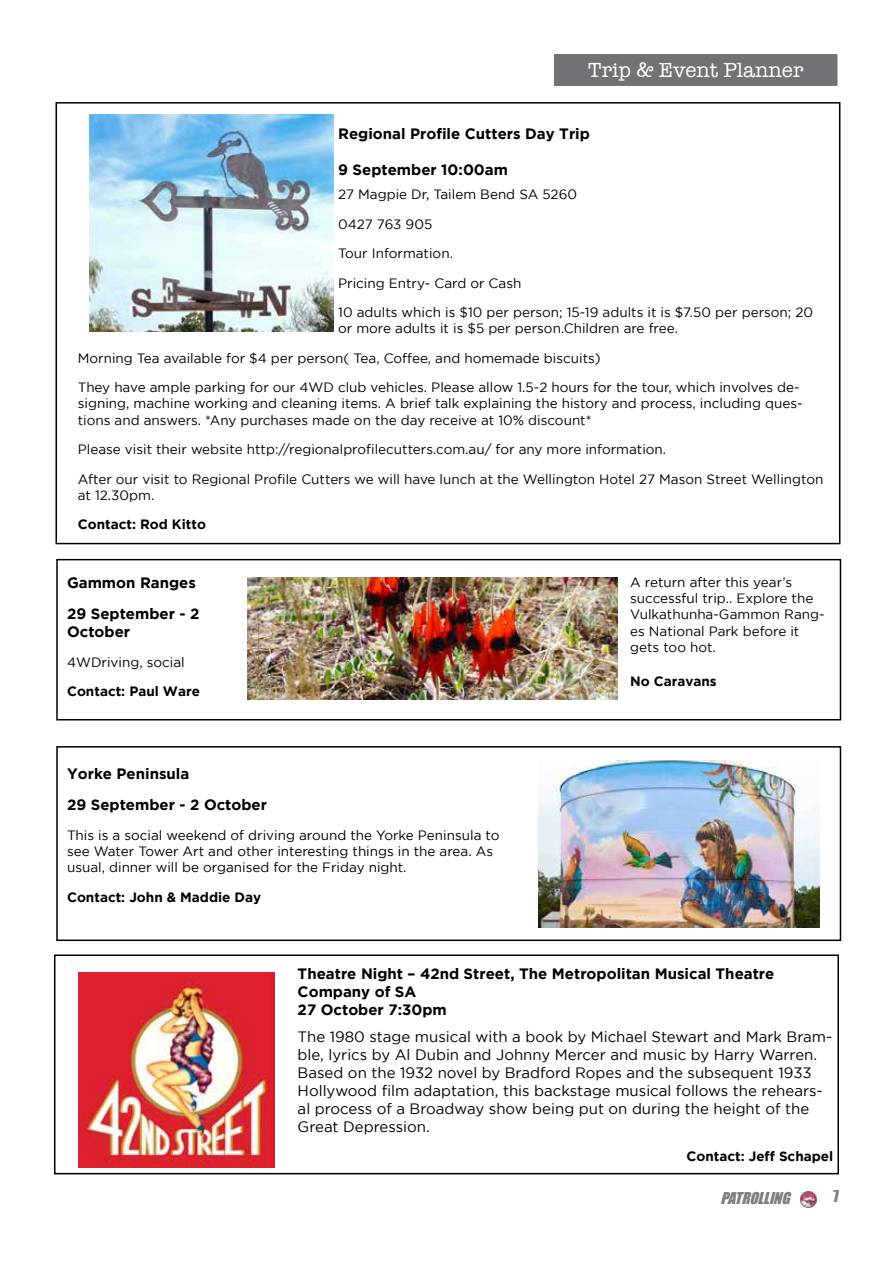
<style>
.page{position:relative;width:893px;height:1263px;background:#fff}
.page>*{position:absolute;margin:0;border:0;box-sizing:border-box;transform-origin:0 0}
.t1{font:21px "American Typewriter";color:#fff}
.t2{font:15px/18px "Gotham";color:#000}
.t3{font:700 15px/31.2px "Gotham";color:#000}
.t4{font:italic 15px "Impact";color:#7c7e81}
.t5{font:15px "Impact";color:#7c7e81}
.t6{font:13.5px/16.2px "Gotham";color:#000}
.t7{font:700 13.5px "Gotham";color:#000}
</style>
<div class="page">
<img style="left:800px;top:1191px;width:17px;height:17px">
<div style="left:553px;top:53px;width:285px;height:34px;background:#717275"></div>
<div style="left:552px;top:53px;width:287px;height:34px;border:2px solid #fff"></div>
<div style="left:56px;top:559px;width:785px;height:161px;border:2px solid #000"></div>
<img style="left:247px;top:577px;width:370px;height:122px">
<div style="left:54px;top:954px;width:785px;height:220px;border:2px solid #000"></div>
<div style="left:56px;top:746px;width:785px;height:195px;border:2px solid #000"></div>
<img style="left:538px;top:760px;width:282px;height:167px">
<div style="left:56px;top:102px;width:784px;height:442px;border:2px solid #000"></div>
<img style="left:89px;top:115px;width:245px;height:216px">
<img style="left:78px;top:972px;width:197px;height:195px">
<h1 class="t1" style="left:588px;top:54px;width:217px">Trip &amp; Event Planner</h1>
<p class="t3" style="left:338px;top:117px;width:253px">Regional Profile Cutters Day Trip</p>
<p class="t3" style="left:338px;top:153px;width:171px">9 September 10:00am</p>
<p class="t6" style="left:338px;top:180px;width:476px;line-height:29.4px">27 Magpie Dr, Tailem Bend SA 5260<br>0427 763 905<br>Tour Information.<br>Pricing Entry- Card or Cash<br>10 adults which is $10 per person; 15-19 adults it is $7.50 per person; 20</p>
<p class="t6" style="left:78px;top:314px;width:723px;line-height:29.4px;text-indent:260px">or more adults it is $5 per person.Children are free.<br>Morning Tea available for $4 per person( Tea, Coffee, and homemade biscuits)<br>They have ample parking for our 4WD club vehicles. Please allow 1.5-2 hours for the tour, which involves de-</p>
<p class="t6" style="left:78px;top:395px;width:726px">signing, machine working and cleaning items. A brief talk explaining the history and process, including ques&shy;tions and answers. *Any purchases made on the day receive at 10% discount*</p>
<p class="t6" style="left:78px;top:434px;width:747px;line-height:29.4px">Please visit their website http://regionalprofilecutters.com.au/ for any more information.<br>After our visit to Regional Profile Cutters we will have lunch at the Wellington Hotel 27 Mason Street Wellington</p>
<p class="t6" style="left:78px;top:487px;width:78px">at 12.30pm.</p>
<p class="t7" style="left:78px;top:517px;width:130px">Contact: Rod Kitto</p>
<p class="t3" style="left:67px;top:567px;width:134px">Gammon Ranges<br>29 September - 2</p>
<p class="t3" style="left:67px;top:616px;width:65px">October</p>
<p class="t6" style="left:67px;top:654px;width:119px">4WDriving, social</p>
<p class="t7" style="left:67px;top:684px;width:134px">Contact: Paul Ware</p>
<p class="t3" style="left:67px;top:758px;width:202px">Yorke Peninsula<br>29 September - 2 October</p>
<p class="t6" style="left:67px;top:827px;width:434px">This is a social weekend of driving around the Yorke Peninsula to see Water Tower Art and other interesting things in the area. As usual, dinner will be organised for the Friday night.</p>
<p class="t7" style="left:67px;top:889px;width:196px">Contact: John &amp; Maddie Day</p>
<p class="t6" style="left:630px;top:574px;width:196px">A return after this year’s successful trip.. Explore the<br>Vulkathunha-Gammon Rang&shy;es National Park before it gets too hot.</p>
<p class="t7" style="left:630px;top:673px;width:88px">No Caravans</p>
<p class="t3" style="left:298px;top:964px;width:478px;line-height:18px">Theatre Night – 42nd Street, The Metropolitan Musical Theatre<br>Company of SA<br>27 October 7:30pm</p>
<p class="t2" style="left:298px;top:1027px;width:536px">The 1980 stage musical with a book by Michael Stewart and Mark Bram&shy;ble, lyrics by Al Dubin and Johnny Mercer and music by Harry Warren.<br>Based on the 1932 novel by Bradford Ropes and the subsequent 1933<br>Hollywood film adaptation, this backstage musical follows the rehears&shy;al process of a Broadway show being put on during the height of the Great Depression.</p>
<p class="t7" style="left:686px;top:1148px;width:148px">Contact: Jeff Schapel</p>
<p class="t4" style="left:720px;top:1186px;width:76px">PATROLLING</p>
<p class="t5" style="left:833px;top:1185px;width:7px">7</p>
</div>
